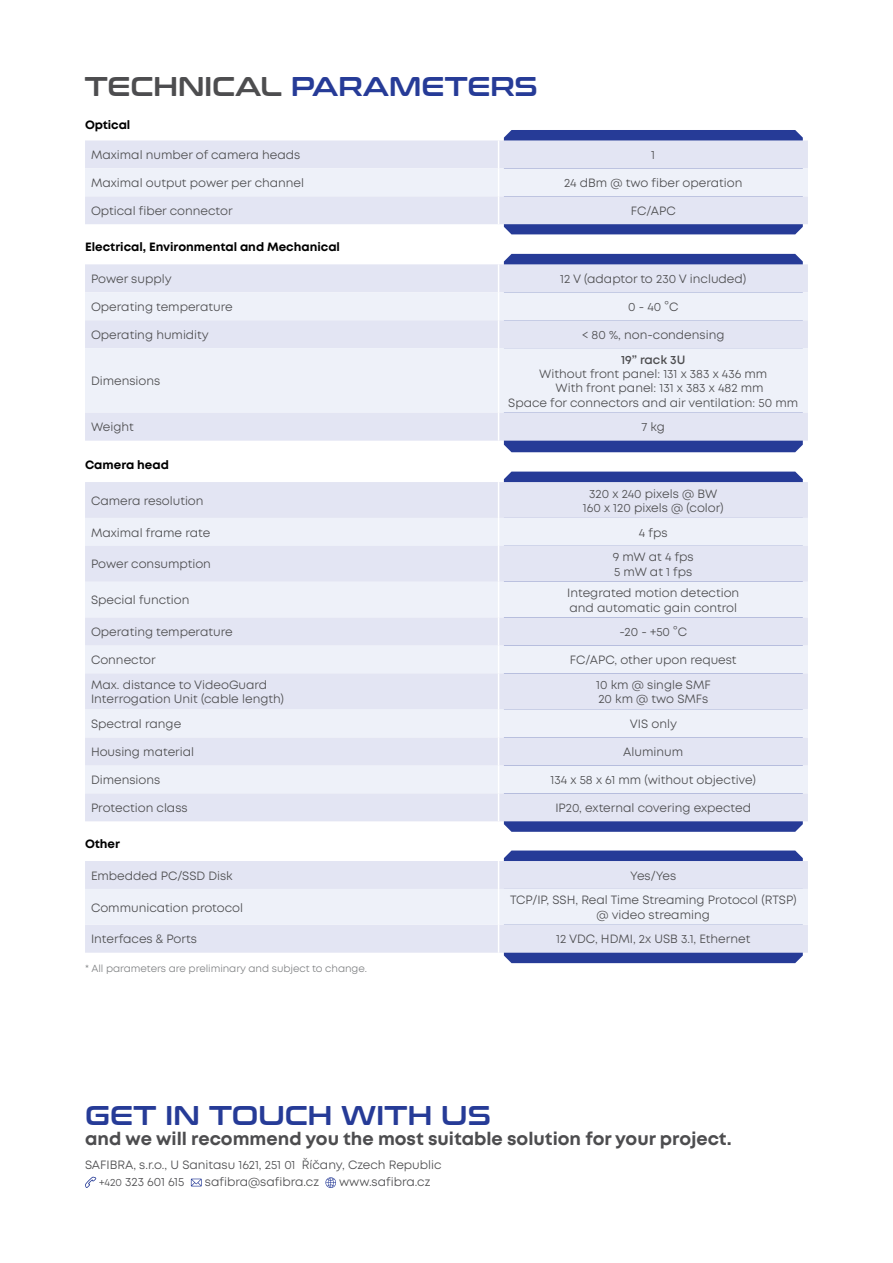
<style>
.page{position:relative;width:893px;height:1263px;background:#fff}
.page>*{position:absolute;margin:0;border:0;box-sizing:border-box;transform-origin:0 0}
.t1{font:27px "Conthrax Sb";color:#263b97}
.t2{font:700 18px "Mont";color:#4d4d4f}
.t3{font:12px/14.4px "Mont";color:#4d4d4f}
.t4{font:700 12px "Mont";color:#000}
.t5{font:600 12px "Mont";color:#4d4d4f}
.t6{font:10.2px "Mont";letter-spacing:-.005em;color:#808284}
.s1{color:#4d4d4f}
.s2{font-size:10.5px}
</style>
<div class="page">
<svg style="left:504px;top:472px;width:299px;height:360px;background:#2e439b"></svg>
<svg style="left:85px;top:130px;width:723px;height:104px;background:#d9ddee"></svg>
<svg style="left:85px;top:850px;width:723px;height:113px;background:#dbdeef"></svg>
<svg style="left:85px;top:546px;width:723px;height:275px;background:#e7e9f5"></svg>
<svg style="left:85px;top:482px;width:723px;height:64px;background:#e7e9f5"></svg>
<hr style="left:498px;top:546px;width:1px;height:36px;background:#fff">
<hr style="left:498px;top:582px;width:1px;height:35px;background:#fff">
<svg style="left:498px;top:617px;width:1px;height:56px"></svg>
<hr style="left:498px;top:673px;width:1px;height:36px;background:#fff">
<svg style="left:498px;top:709px;width:1px;height:112px"></svg>
<div style="left:504px;top:254px;width:299px;height:198px;background:#263b97"></div>
<div style="left:85px;top:264px;width:723px;height:28px;background:#e3e5f3"></div>
<svg style="left:85px;top:292px;width:723px;height:121px;background:#ebedf7"></svg>
<svg style="left:498px;top:264px;width:1px;height:84px"></svg>
<hr style="left:498px;top:348px;width:1px;height:65px;background:#fff">
<div style="left:85px;top:413px;width:723px;height:28px;background:#e3e5f3"></div>
<svg style="left:85px;top:1177px;width:11px;height:11px"></svg>
<svg style="left:191px;top:1178px;width:11px;height:8px"></svg>
<svg style="left:325px;top:1177px;width:11px;height:11px"></svg>
<h1 class="t1" style="left:85px;top:74px;width:455px"><span class="s1">TECHNICAL</span> PARAMETERS</h1>
<p class="t4" style="left:85px;top:120px;width:47px">Optical</p>
<p class="t3" style="left:91px;top:148px;width:211px">Maximal number of camera heads</p>
<p class="t3" style="left:651px;top:148px;width:5px">1</p>
<p class="t3" style="left:91px;top:176px;width:215px">Maximal output power per channel</p>
<p class="t3" style="left:564px;top:176px;width:180px">24 dBm @ two fiber operation</p>
<p class="t3" style="left:91px;top:204px;width:143px">Optical fiber connector</p>
<p class="t3" style="left:631px;top:204px;width:46px">FC/APC</p>
<p class="t4" style="left:85px;top:242px;width:256px">Electrical, Environmental and Mechanical</p>
<p class="t3" style="left:91px;top:272px;width:82px">Power supply</p>
<p class="t3" style="left:560px;top:272px;width:188px">12 V (adaptor to 230 V included)</p>
<p class="t3" style="left:91px;top:300px;width:143px">Operating temperature</p>
<p class="t3" style="left:628px;top:300px;width:52px">0 - 40 °C</p>
<p class="t3" style="left:91px;top:328px;width:119px">Operating humidity</p>
<p class="t3" style="left:582px;top:328px;width:144px">&lt; 80 %, non-condensing</p>
<p class="t3" style="left:91px;top:374px;width:71px">Dimensions</p>
<p class="t5" style="left:621px;top:355px;width:66px">19” rack 3U</p>
<p class="t3" style="left:539px;top:367px;width:230px">Without front panel: 131 x 383 x 436 mm</p>
<p class="t3" style="left:555px;top:381px;width:210px">With front panel: 131 x 383 x 482 mm</p>
<p class="t3" style="left:508px;top:396px;width:291px">Space for connectors and air ventilation: 50 mm</p>
<p class="t3" style="left:91px;top:420px;width:44px">Weight</p>
<p class="t3" style="left:641px;top:420px;width:25px">7 kg</p>
<p class="t4" style="left:85px;top:460px;width:85px">Camera head</p>
<p class="t3" style="left:91px;top:494px;width:114px">Camera resolution</p>
<p class="t3" style="left:583px;top:486px;width:142px;text-align:center">320 x 240 pixels @ BW<br>160 x 120 pixels @ (color)</p>
<p class="t3" style="left:91px;top:526px;width:121px">Maximal frame rate</p>
<p class="t3" style="left:639px;top:526px;width:30px">4 fps</p>
<p class="t3" style="left:91px;top:557px;width:121px">Power consumption</p>
<p class="t3" style="left:613px;top:550px;width:83px">9 mW at 4 fps<br>5 mW at 1 fps</p>
<p class="t3" style="left:91px;top:593px;width:100px">Special function</p>
<p class="t3" style="left:567px;top:586px;width:174px">Integrated motion detection and automatic gain control</p>
<p class="t3" style="left:91px;top:625px;width:143px">Operating temperature</p>
<p class="t3" style="left:619px;top:625px;width:69px">-20 - +50 °C</p>
<p class="t3" style="left:91px;top:653px;width:66px">Connector</p>
<p class="t3" style="left:570px;top:653px;width:168px">FC/APC, other upon request</p>
<p class="t3" style="left:91px;top:678px;width:194px">Max. distance to VideoGuard<br>Interrogation Unit (cable length)</p>
<p class="t3" style="left:596px;top:678px;width:116px">10 km @ single SMF<br>20 km @ two SMFs</p>
<p class="t3" style="left:91px;top:717px;width:92px">Spectral range</p>
<p class="t3" style="left:630px;top:717px;width:49px">VIS only</p>
<p class="t3" style="left:91px;top:745px;width:105px">Housing material</p>
<p class="t3" style="left:623px;top:745px;width:61px">Aluminum</p>
<p class="t3" style="left:91px;top:773px;width:71px">Dimensions</p>
<p class="t3" style="left:551px;top:773px;width:207px">134 x 58 x 61 mm (without objective)</p>
<p class="t3" style="left:91px;top:801px;width:98px">Protection class</p>
<p class="t3" style="left:555px;top:801px;width:197px">IP20, external covering expected</p>
<p class="t4" style="left:85px;top:839px;width:36px">Other</p>
<p class="t3" style="left:91px;top:869px;width:143px">Embedded PC/SSD Disk</p>
<p class="t3" style="left:630px;top:869px;width:48px">Yes/Yes</p>
<p class="t3" style="left:91px;top:900px;width:153px">Communication protocol</p>
<p class="t3" style="left:510px;top:893px;width:288px;text-align:center">TCP/IP, SSH, Real Time Streaming Protocol (RTSP) @ video streaming</p>
<p class="t3" style="left:91px;top:932px;width:107px">Interfaces &amp; Ports</p>
<p class="t3" style="left:556px;top:932px;width:196px">12 VDC, HDMI, 2x USB 3.1, Ethernet</p>
<p class="t6" style="left:85px;top:964px;width:283px">* All parameters are preliminary and subject to change.</p>
<h1 class="t1" style="left:85px;top:1103px;width:407px">GET IN TOUCH WITH US</h1>
<h2 class="t2" style="left:85px;top:1131px;width:648px">and we will recommend you the most suitable solution for your project.</h2>
<p class="t3" style="left:99px;top:1156px;width:344px;line-height:17.7px;text-indent:-14px">SAFIBRA, s.r.o., U Sanitasu 1621, 251 01 Říčany, Czech Republic <span class="s2">+420</span> 323 601 615</p>
<p class="t3" style="left:205px;top:1175px;width:116px">safibra@safibra.cz</p>
<p class="t3" style="left:339px;top:1175px;width:93px">www.safibra.cz</p>
</div>
